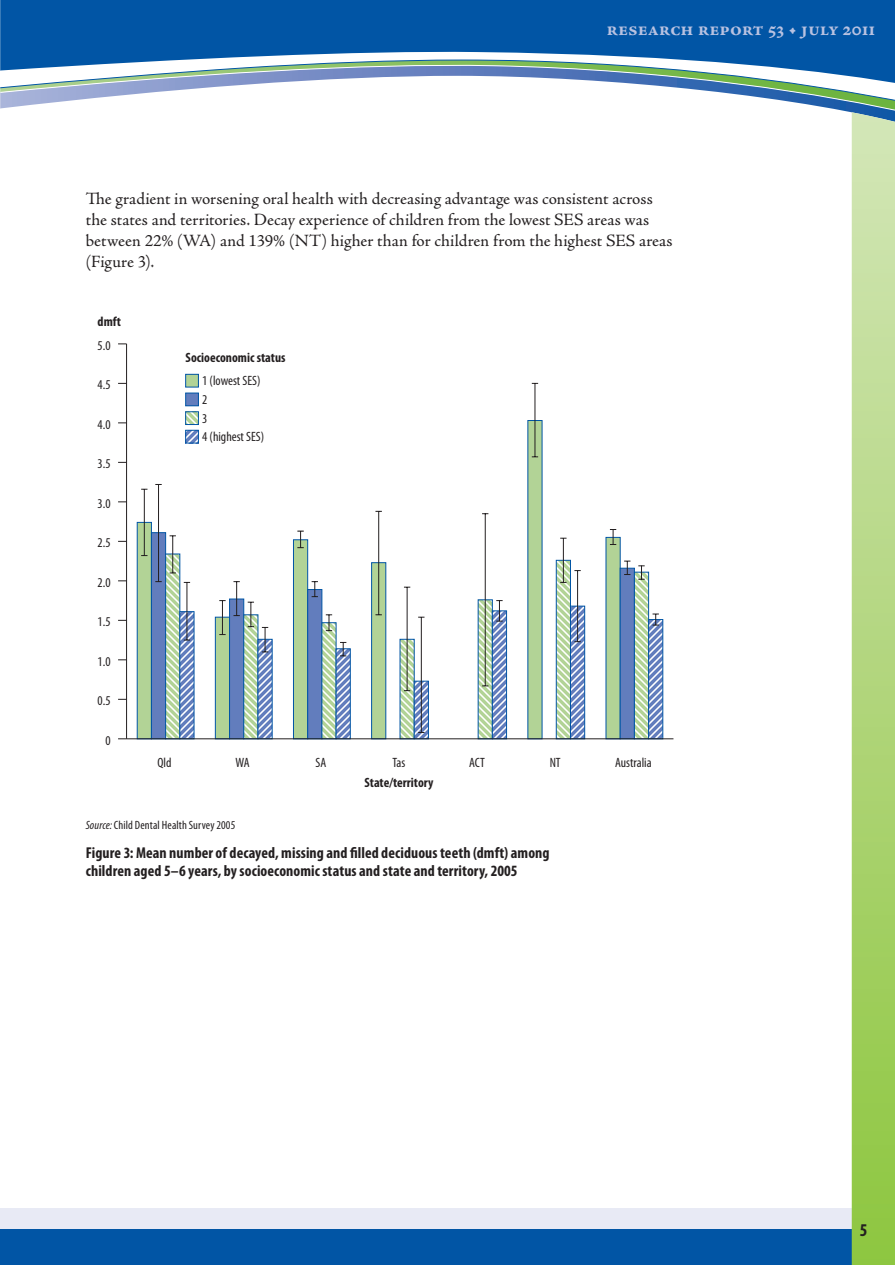
<style>
.page{position:relative;width:895px;height:1265px;background:#fff}
.page>*{position:absolute;margin:0;border:0;box-sizing:border-box;transform-origin:0 0}
.t1{font:700 20.25px "Adobe Jenson Pro";color:#b9c2e1}
.t2{font:700 condensed 18px "Myriad Pro";color:#231f20}
.Body_text{font:17.25px/21px "Adobe Jenson Pro";color:#231f20}
.Figure_caption{font:700 condensed 15.75px/18px "Myriad Pro";letter-spacing:.005em;color:#231f20}
.t3{font:condensed 13.5px/18.6px "Myriad Pro";color:#231f20}
.t4{font:700 condensed 13.5px "Myriad Pro";color:#231f20}
.Figure_notes{font:condensed 12px "Myriad Pro";letter-spacing:.01em;color:#231f20}
.s1{font-style:italic}
</style>
<div class="page">
<div style="left:1px;top:1207px;width:850px;height:22px;background:#e8eaf5"></div>
<div style="left:1px;top:1229px;width:850px;height:35px;background:#0155a5"></div>
<svg style="left:0;top:1208px;width:1px;height:21px"></svg>
<hr style="left:0;top:1229px;width:1px;height:35px;background:#0155a5">
<svg style="left:851px;top:224px;width:43px;height:1040px;background:#aed477"></svg>
<svg style="left:136px;top:419px;width:481px;height:319px"></svg>
<svg style="left:151px;top:532px;width:470px;height:206px"></svg>
<svg style="left:165px;top:553px;width:484px;height:185px"></svg>
<svg style="left:179px;top:605px;width:484px;height:133px"></svg>
<hr style="left:144px;top:489px;width:1px;height:66px;background:#231f20">
<hr style="left:222px;top:600px;width:1px;height:34px;background:#231f20">
<svg style="left:297px;top:530px;width:7px;height:18px"></svg>
<hr style="left:378px;top:511px;width:1px;height:103px;background:#231f20">
<hr style="left:534px;top:383px;width:1px;height:74px;background:#231f20">
<svg style="left:609px;top:529px;width:7px;height:16px"></svg>
<hr style="left:158px;top:484px;width:1px;height:97px;background:#231f20">
<hr style="left:236px;top:581px;width:1px;height:34px;background:#231f20">
<svg style="left:311px;top:581px;width:7px;height:16px"></svg>
<svg style="left:624px;top:560px;width:6px;height:15px"></svg>
<hr style="left:172px;top:535px;width:1px;height:38px;background:#231f20">
<svg style="left:248px;top:601px;width:6px;height:26px"></svg>
<svg style="left:326px;top:614px;width:6px;height:17px"></svg>
<hr style="left:407px;top:587px;width:1px;height:103px;background:#231f20">
<hr style="left:485px;top:513px;width:1px;height:172px;background:#231f20">
<hr style="left:563px;top:538px;width:1px;height:44px;background:#231f20">
<svg style="left:638px;top:565px;width:6px;height:15px"></svg>
<hr style="left:187px;top:582px;width:1px;height:58px;background:#231f20">
<svg style="left:262px;top:627px;width:6px;height:25px"></svg>
<svg style="left:340px;top:642px;width:6px;height:14px"></svg>
<hr style="left:421px;top:617px;width:1px;height:115px;background:#231f20">
<svg style="left:496px;top:600px;width:6px;height:21px"></svg>
<hr style="left:577px;top:570px;width:1px;height:71px;background:#231f20">
<svg style="left:652px;top:613px;width:6px;height:12px"></svg>
<hr style="left:126px;top:344px;width:1px;height:394px;background:#231f20">
<hr style="left:126px;top:738px;width:547px;height:1px;background:#231f20">
<div style="left:186px;top:374px;width:12px;height:13px;background:#b2d396"></div>
<div style="left:185px;top:374px;width:14px;height:13px;border:1px solid #0155a5"></div>
<div style="left:186px;top:393px;width:12px;height:13px;background:#627dbd"></div>
<div style="left:185px;top:392px;width:14px;height:14px;border:1px solid #0155a5"></div>
<svg style="left:187px;top:413px;width:10px;height:10px"></svg>
<div style="left:185px;top:411px;width:14px;height:14px;border:1px solid #0155a5"></div>
<svg style="left:187px;top:432px;width:10px;height:9px"></svg>
<div style="left:185px;top:430px;width:14px;height:13px;border:1px solid #0155a5"></div>
<svg style="left:0;top:0;width:895px;height:224px"></svg>
<p class="t1" style="left:606px;top:17px;width:270px">research report 53 • July 2011</p>
<p class="Body_text" style="left:86px;top:188px;width:588px">The gradient in worsening oral health with decreasing advantage was consistent across the states and territories. Decay experience of children from the lowest SES areas was between 22% (WA) and 139% (NT) higher than for children from the highest SES areas (Figure 3).</p>
<p class="t4" style="left:98px;top:313px;width:25px">dmft</p>
<p class="t3" style="left:98px;top:336px;width:15px">5.0</p>
<p class="t3" style="left:98px;top:375px;width:15px">4.5</p>
<p class="t3" style="left:98px;top:415px;width:15px">4.0</p>
<p class="t3" style="left:98px;top:454px;width:15px">3.5</p>
<p class="t3" style="left:98px;top:494px;width:15px">3.0</p>
<p class="t3" style="left:98px;top:533px;width:15px">2.5</p>
<p class="t3" style="left:98px;top:573px;width:15px">2.0</p>
<p class="t3" style="left:98px;top:612px;width:15px">1.5</p>
<p class="t3" style="left:98px;top:651px;width:15px">1.0</p>
<p class="t3" style="left:98px;top:691px;width:15px">0.5</p>
<p class="t3" style="left:105px;top:730px;width:7px">0</p>
<p class="t4" style="left:186px;top:349px;width:101px">Socioeconomic status</p>
<p class="t3" style="left:202px;top:371px;width:63px">1 (lowest SES)<br>2<br>3<br>4 (highest SES)</p>
<p class="t3" style="left:157px;top:752px;width:16px">Qld</p>
<p class="t3" style="left:235px;top:752px;width:16px">WA</p>
<p class="t3" style="left:315px;top:752px;width:12px">SA</p>
<p class="t3" style="left:392px;top:752px;width:14px">Tas</p>
<p class="t3" style="left:469px;top:752px;width:17px">ACT</p>
<p class="t3" style="left:549px;top:752px;width:13px">NT</p>
<p class="t3" style="left:615px;top:752px;width:38px">Australia</p>
<p class="t4" style="left:364px;top:774px;width:70px">State/territory</p>
<p class="Figure_notes" style="left:86px;top:817px;width:151px"><span class="s1">Source:</span> Child Dental Health Survey 2005</p>
<p class="Figure_caption" style="left:86px;top:843px;width:465px">Figure 3: Mean number of decayed, missing and filled deciduous teeth (dmft) among children aged 5–6 years, by socioeconomic status and state and territory, 2005</p>
<p class="t2" style="left:859px;top:1218px;width:9px">5</p>
</div>
